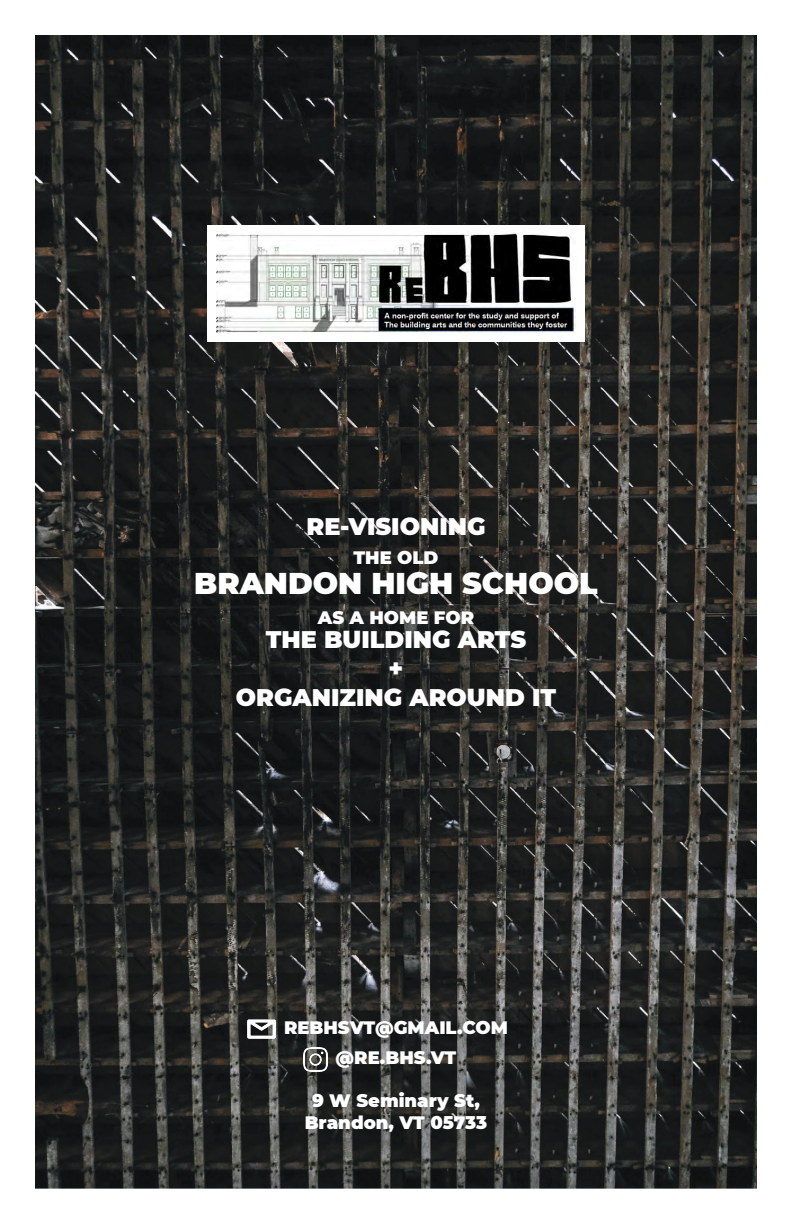
<style>
.page{position:relative;width:792px;height:1224px;background:#fff}
.page>*{position:absolute;margin:0;border:0;box-sizing:border-box;transform-origin:0 0}
.t1{font:900 30px "Montserrat";color:#fff}
.t2{font:900 24px/28.8px "Montserrat";color:#fff;text-align:center}
.t3{font:900 18px/30px "Montserrat";color:#fff;text-align:center}
</style>
<div class="page">
<img style="left:36px;top:36px;width:720px;height:1152px">
<div style="left:207px;top:225px;width:378px;height:117px;background:#fff"></div>
<img style="left:216px;top:233px;width:360px;height:100px">
<img style="left:304px;top:1048px;width:24px;height:24px">
<img style="left:247px;top:1015px;width:28px;height:28px">
<h2 class="t2" style="left:306px;top:511px;width:181px">RE-VISIONING</h2>
<p class="t3" style="left:354px;top:542px;width:86px">THE OLD</p>
<h1 class="t1" style="left:194px;top:561px;width:405px">BRANDON HIGH SCHOOL</h1>
<p class="t3" style="left:318px;top:602px;width:158px">AS A HOME FOR</p>
<h2 class="t2" style="left:236px;top:624px;width:322px">THE BUILDING ARTS<br>+<br>ORGANIZING AROUND IT</h2>
<p class="t3" style="left:284px;top:1012px;width:225px">REBHSVT@GMAIL.COM @RE.BHS.VT</p>
<p class="t3" style="left:305px;top:1089px;width:184px;line-height:21.6px">9 W Seminary St,<br>Brandon, VT 05733</p>
</div>
